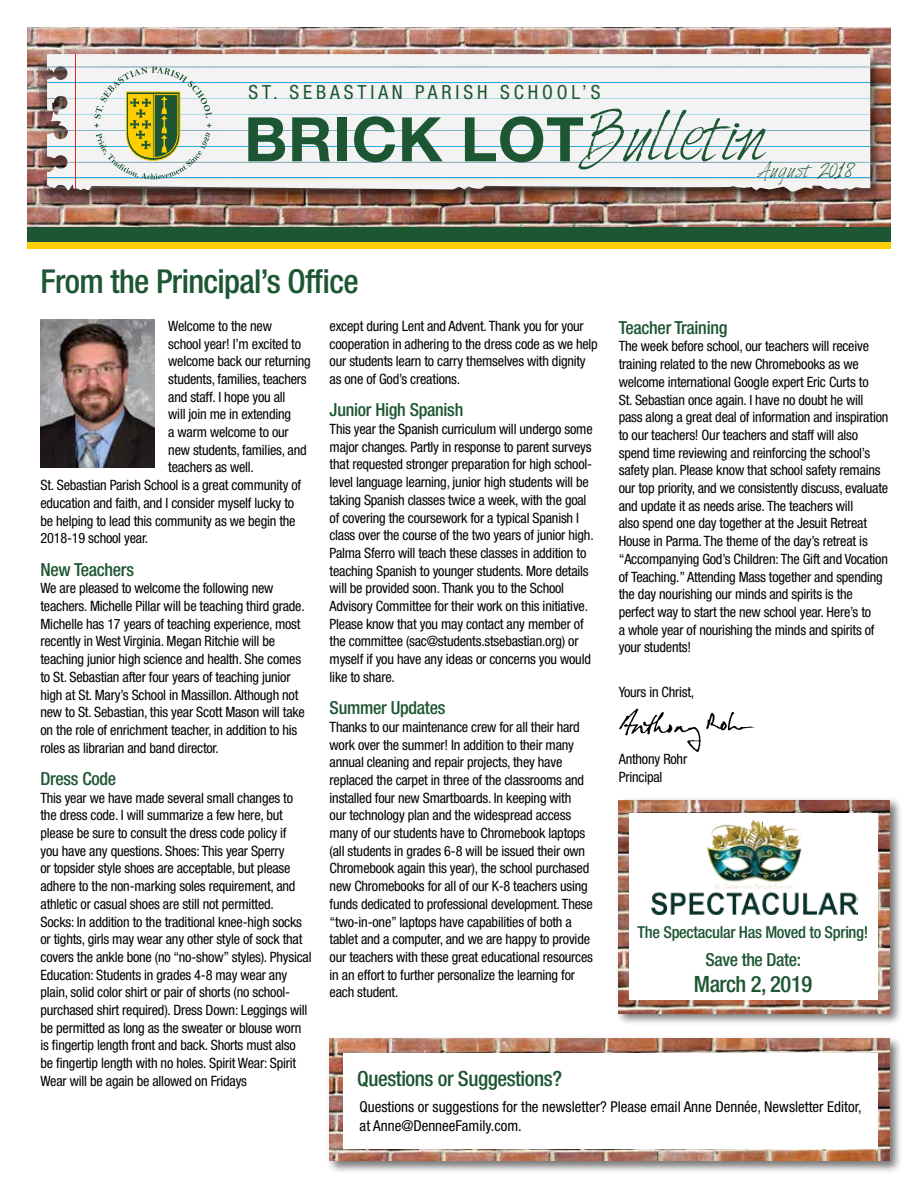
<style>
.page{position:relative;width:918px;height:1188px;background:#fff}
.page>*{position:absolute;margin:0;border:0;box-sizing:border-box;transform-origin:0 0}
.t1{font:700 61.5px "Helvetica Neue LT Std";letter-spacing:.01em;color:#1d5632}
.t2{font:500 condensed 33px "Helvetica Neue LT Std";letter-spacing:-.02em;color:#1d5632}
.t3{font:500 condensed 22.5px "Helvetica Neue LT Std";letter-spacing:-.02em;color:#1d5632}
.t4{font:500 condensed 21px "Helvetica Neue LT Std";letter-spacing:-.02em;color:#1d5632}
.t5{font:condensed 19.5px "Helvetica Neue";letter-spacing:.2em;color:#1d5632}
.t6{font:500 condensed 18px "Helvetica Neue";letter-spacing:-.015em;color:#1d5632}
.t7{font:500 condensed 18px "Helvetica Neue LT Std";letter-spacing:-.02em;color:#1d5632}
.t8{font:17.25px "Harabara Hand";color:#1d5632}
.t9{font:500 condensed 16.5px "Helvetica Neue LT Std";letter-spacing:-.02em;color:#1d5632}
.t10{font:condensed 15px/19.5px "Helvetica Neue";color:#000}
.t11{font:condensed 14.25px/17.7px "Helvetica Neue";letter-spacing:-.015em;color:#000}
.s1{font-family:"Harabara Hand";font-weight:400;font-size:58.5px}
</style>
<div class="page">
<div style="left:27px;top:222px;width:864px;height:21px;background:#1d5632"></div>
<img style="left:27px;top:27px;width:864px;height:200px">
<div style="left:27px;top:242px;width:864px;height:6px;background:#ffce00"></div>
<div style="left:35px;top:51px;width:848px;height:158px;background:#000;opacity:.55"></div>
<img style="left:38px;top:63px;width:826px;height:134px">
<svg style="left:47px;top:54px;width:823px;height:140px"></svg>
<hr style="left:75px;top:54px;width:1px;height:135px;background:#ec2227">
<svg style="left:47px;top:67px;width:823px;height:112px"></svg>
<img style="left:40px;top:320px;width:115px;height:148px">
<img style="left:619px;top:708px;width:136px;height:44px">
<div style="left:326px;top:1035px;width:577px;height:139px;background:#000;opacity:.55"></div>
<img style="left:330px;top:1039px;width:560px;height:122px">
<div style="left:615px;top:797px;width:288px;height:229px;background:#000;opacity:.55"></div>
<img style="left:619px;top:800px;width:271px;height:213px">
<div style="left:343px;top:1053px;width:535px;height:95px;background:#fff"></div>
<div style="left:629px;top:813px;width:249px;height:187px;background:#fff"></div>
<img style="left:651px;top:820px;width:207px;height:95px">
<h3 class="t5" style="left:248px;top:81px;width:354px">ST. SEBASTIAN PARISH SCHOOL’S</h3>
<h1 class="t1" style="left:244px;top:101px;width:523px">BRICK LOT<span class="s1">Bulletin</span></h1>
<p class="t8" style="left:758px;top:161px;width:99px">August 2018</p>
<h2 class="t2" style="left:40px;top:262px;width:320px">From the Principal’s Office</h2>
<p class="t11" style="left:168px;top:317px;width:105px">Welcome to the new</p>
<p class="t11" style="left:168px;top:335px;width:134px">school year! I’m excited to</p>
<p class="t11" style="left:168px;top:352px;width:144px">welcome back our returning</p>
<p class="t11" style="left:168px;top:370px;width:140px">students, families, teachers</p>
<p class="t11" style="left:168px;top:388px;width:119px">and staff. I hope you all</p>
<p class="t11" style="left:168px;top:405px;width:124px">will join me in extending</p>
<p class="t11" style="left:168px;top:423px;width:122px">a warm welcome to our</p>
<p class="t11" style="left:168px;top:441px;width:140px">new students, families, and</p>
<p class="t11" style="left:168px;top:459px;width:87px">teachers as well.</p>
<p class="t11" style="left:40px;top:476px;width:262px">St. Sebastian Parish School is a great community of</p>
<p class="t11" style="left:40px;top:494px;width:255px">education and faith, and I consider myself lucky to</p>
<p class="t11" style="left:40px;top:512px;width:257px">be helping to lead this community as we begin the</p>
<p class="t11" style="left:40px;top:529px;width:109px">2018-19 school year.</p>
<p class="t6" style="left:40px;top:559px;width:95px">New Teachers</p>
<p class="t11" style="left:40px;top:579px;width:266px">We are pleased to welcome the following new teachers. Michelle Pillar will be teaching third grade.<br>Michelle has 17 years of teaching experience, most recently in West Virginia. Megan Ritchie will be teaching junior high science and health. She comes to St. Sebastian after four years of teaching junior high at St. Mary’s School in Massillon. Although not new to St. Sebastian, this year Scott Mason will take on the role of enrichment teacher, in addition to his roles as librarian and band director.</p>
<p class="t6" style="left:40px;top:768px;width:77px">Dress Code</p>
<p class="t11" style="left:40px;top:789px;width:273px">This year we have made several small changes to the dress code. I will summarize a few here, but please be sure to consult the dress code policy if<br>you have any questions. Shoes: This year Sperry<br>or topsider style shoes are acceptable, but please adhere to the non-marking soles requirement, and athletic or casual shoes are still not permitted.<br>Socks: In addition to the traditional knee-high socks or tights, girls may wear any other style of sock that covers the ankle bone (no “no-show” styles). Physical Education: Students in grades 4-8 may wear any plain, solid color shirt or pair of shorts (no school&shy;purchased shirt required). Dress Down: Leggings will be permitted as long as the sweater or blouse worn is fingertip length front and back. Shorts must also be fingertip length with no holes. Spirit Wear: Spirit Wear will be again be allowed on Fridays</p>
<p class="t11" style="left:330px;top:317px;width:270px">except during Lent and Advent. Thank you for your cooperation in adhering to the dress code as we help our students learn to carry themselves with dignity as one of God’s creations.</p>
<p class="t6" style="left:330px;top:399px;width:135px">Junior High Spanish</p>
<p class="t11" style="left:330px;top:420px;width:266px">This year the Spanish curriculum will undergo some major changes. Partly in response to parent surveys that requested stronger preparation for high school&shy;level language learning, junior high students will be taking Spanish classes twice a week, with the goal of covering the coursework for a typical Spanish I class over the course of the two years of junior high.<br>Palma Sferro will teach these classes in addition to teaching Spanish to younger students. More details will be provided soon. Thank you to the School Advisory Committee for their work on this initiative.<br>Please know that you may contact any member of the committee (sac@students.stsebastian.org) or myself if you have any ideas or concerns you would like to share.</p>
<p class="t6" style="left:330px;top:697px;width:117px">Summer Updates</p>
<p class="t11" style="left:330px;top:718px;width:265px">Thanks to our maintenance crew for all their hard work over the summer! In addition to their many annual cleaning and repair projects, they have replaced the carpet in three of the classrooms and installed four new Smartboards. In keeping with<br>our technology plan and the widespread access many of our students have to Chromebook laptops (all students in grades 6-8 will be issued their own Chromebook again this year), the school purchased new Chromebooks for all of our K-8 teachers using funds dedicated to professional development. These “two-in-one” laptops have capabilities of both a tablet and a computer, and we are happy to provide our teachers with these great educational resources in an effort to further personalize the learning for each student.</p>
<h3 class="t4" style="left:357px;top:1066px;width:206px">Questions or Suggestions?</h3>
<p class="t6" style="left:619px;top:317px;width:110px">Teacher Training</p>
<p class="t11" style="left:619px;top:338px;width:271px">The week before school, our teachers will receive training related to the new Chromebooks as we welcome international Google expert Eric Curts to<br>St. Sebastian once again. I have no doubt he will pass along a great deal of information and inspiration to our teachers! Our teachers and staff will also spend time reviewing and reinforcing the school’s safety plan. Please know that school safety remains our top priority, and we consistently discuss, evaluate and update it as needs arise. The teachers will<br>also spend one day together at the Jesuit Retreat House in Parma. The theme of the day’s retreat is “Accompanying God’s Children: The Gift and Vocation of Teaching.” Attending Mass together and spending the day nourishing our minds and spirits is the perfect way to start the new school year. Here’s to<br>a whole year of nourishing the minds and spirits of your students!</p>
<p class="t11" style="left:619px;top:683px;width:77px">Yours in Christ,</p>
<p class="t11" style="left:619px;top:750px;width:70px">Anthony Rohr<br>Principal</p>
<p class="t9" style="left:638px;top:923px;width:232px">The Spectacular Has Moved to Spring!</p>
<p class="t7" style="left:706px;top:949px;width:97px">Save the Date:</p>
<h3 class="t3" style="left:694px;top:970px;width:120px">March 2, 2019</h3>
<p class="t10" style="left:360px;top:1096px;width:504px">Questions or suggestions for the newsletter? Please email Anne Dennée, Newsletter Editor, at Anne@DenneeFamily.com.</p>
</div>
